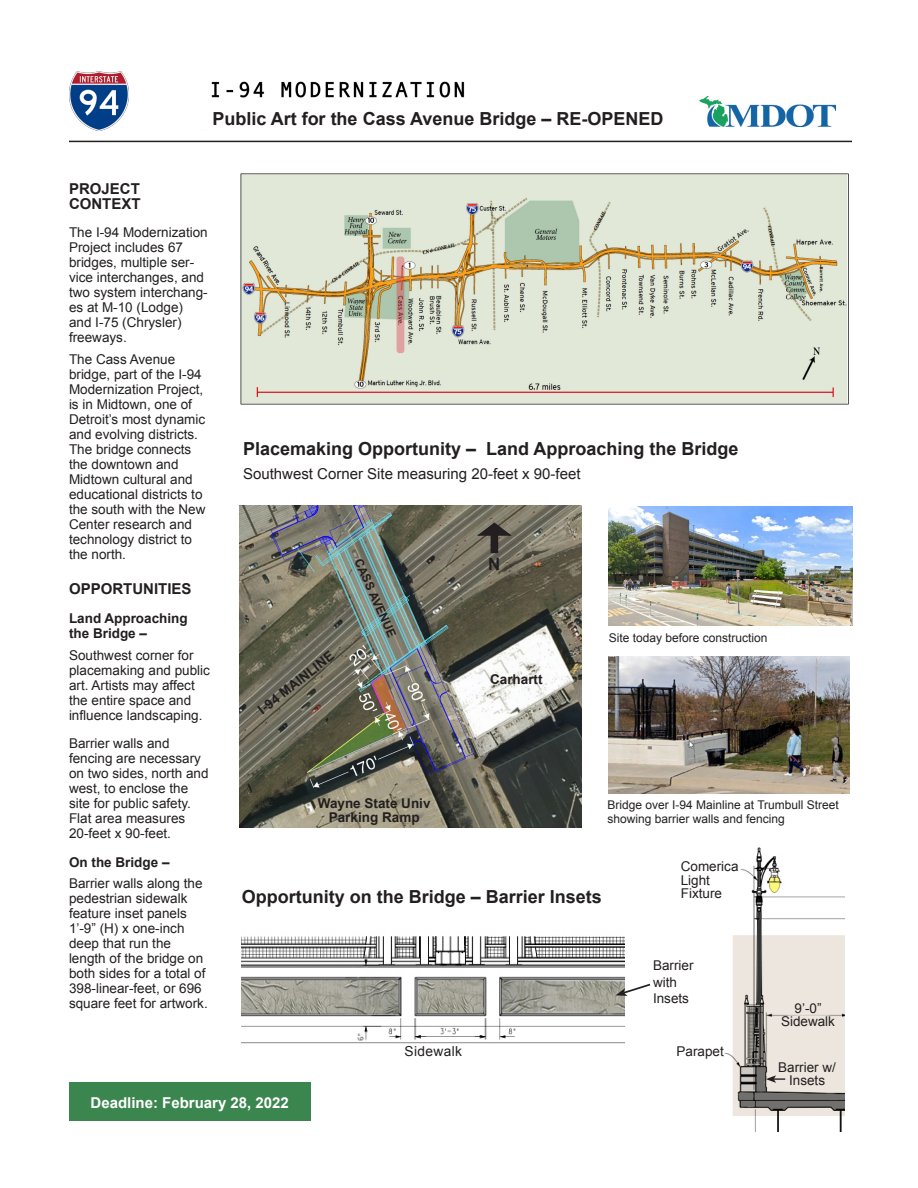
<style>
.page{position:relative;width:918px;height:1188px;background:#fff}
.page>*{position:absolute;margin:0;border:0;box-sizing:border-box;transform-origin:0 0}
.t1{font:700 18px "Arial";color:#231f20}
.t2{font:700 16.8px "Arial";color:#231f20}
.t3{font:15px "Arial";color:#231f20}
.t4{font:700 15px/15px "Arial";color:#231f20}
.t5{font:700 15px "Arial";color:#fff}
.t6{font:13.8px "Arial";letter-spacing:.025em;color:#231f20}
.t7{font:13.5px/15px "Arial";color:#231f20}
.t8{font:700 13.5px/15px "Arial";color:#231f20}
.t9{font:12px/14.4px "Arial";color:#231f20}
.t10{font:700 12px "Arial";color:#231f20}
</style>
<div class="page">
<hr style="left:69px;top:141px;width:783px;height:1px;background:#231f20">
<div style="left:69px;top:1082px;width:241px;height:38px;background:#3b864e"></div>
<img style="left:211px;top:81px;width:254px;height:17px">
<img style="left:69px;top:71px;width:60px;height:60px">
<img style="left:699px;top:96px;width:136px;height:30px">
<img style="left:240px;top:173px;width:609px;height:232px">
<img style="left:724px;top:847px;width:121px;height:285px">
<svg style="left:766px;top:1075px;width:19px;height:8px"></svg>
<img style="left:242px;top:936px;width:383px;height:108px">
<svg style="left:616px;top:982px;width:35px;height:14px"></svg>
<img style="left:240px;top:505px;width:342px;height:323px">
<img style="left:608px;top:657px;width:242px;height:137px">
<img style="left:608px;top:506px;width:245px;height:119px">
<svg style="left:476px;top:522px;width:36px;height:14px"></svg>
<div style="left:491px;top:526px;width:7px;height:27px;background:#231f20"></div>
<p class="t1" style="left:212px;top:107px;width:453px">Public Art for the Cass Avenue Bridge – RE-OPENED</p>
<p class="t4" style="left:69px;top:182px;width:73px">PROJECT<br>CONTEXT</p>
<p class="t7" style="left:69px;top:225px;width:140px">The I-94 Modernization<br>Project includes 67 bridges, multiple ser&shy;vice interchanges, and two system interchang&shy;es at M-10 (Lodge) and I-75 (Chrysler) freeways.</p>
<p class="t7" style="left:69px;top:352px;width:138px">The Cass Avenue bridge, part of the I-94<br>Modernization Project, is in Midtown, one of<br>Detroit’s most dynamic and evolving districts.<br>The bridge connects the downtown and<br>Midtown cultural and educational districts to the south with the New<br>Center research and technology district to the north.</p>
<p class="t4" style="left:69px;top:582px;width:124px">OPPORTUNITIES</p>
<p class="t8" style="left:69px;top:611px;width:120px">Land Approaching the Bridge –</p>
<p class="t7" style="left:69px;top:648px;width:143px">Southwest corner for placemaking and public art. Artists may affect the entire space and influence landscaping.</p>
<p class="t7" style="left:69px;top:736px;width:141px">Barrier walls and fencing are necessary on two sides, north and west, to enclose the site for public safety.<br>Flat area measures<br>20-feet x 90-feet.</p>
<p class="t8" style="left:69px;top:855px;width:102px">On the Bridge –</p>
<p class="t7" style="left:69px;top:876px;width:140px">Barrier walls along the pedestrian sidewalk feature inset panels<br>1’-9” (H) x one-inch deep that run the length of the bridge on both sides for a total of<br>398-linear-feet, or 696 square feet for artwork.</p>
<p class="t1" style="left:243px;top:437px;width:497px">Placemaking Opportunity – Land Approaching the Bridge</p>
<p class="t3" style="left:243px;top:464px;width:339px">Southwest Corner Site measuring 20-feet x 90-feet</p>
<p class="t8" style="left:255px;top:705px;width:94px;rotate:-38deg">I-94 MAINLINE</p>
<p class="t10" style="left:365px;top:556px;width:87px;rotate:66deg">CASS AVENUE</p>
<p class="t8" style="left:318px;top:797px;width:114px;line-height:14.2px;text-align:center">Wayne State Univ<br>Parking Ramp</p>
<p class="t2" style="left:488px;top:553px;width:14px">N</p>
<p class="t8" style="left:490px;top:672px;width:54px">Carhartt</p>
<p class="t9" style="left:609px;top:630px;width:160px">Site today before construction</p>
<p class="t9" style="left:608px;top:798px;width:233px">Bridge over I-94 Mainline at Trumbull Street showing barrier walls and fencing</p>
<p class="t1" style="left:242px;top:885px;width:362px">Opportunity on the Bridge – Barrier Insets</p>
<p class="t6" style="left:405px;top:1042px;width:59px">Sidewalk</p>
<p class="t7" style="left:681px;top:860px;width:59px;line-height:13.5px">Comerica<br>Light<br>Fixture</p>
<p class="t7" style="left:653px;top:958px;width:42px">Barrier</p>
<p class="t7" style="left:653px;top:974px;width:38px;line-height:16.2px">with<br>Insets</p>
<p class="t7" style="left:677px;top:1044px;width:49px">Parapet</p>
<p class="t7" style="left:795px;top:1001px;width:28px">9’-0”</p>
<p class="t7" style="left:781px;top:1014px;width:56px">Sidewalk</p>
<p class="t7" style="left:778px;top:1061px;width:59px;line-height:12.9px;text-align:center">Barrier w/<br>Insets</p>
<p class="t5" style="left:91px;top:1093px;width:200px">Deadline: February 28, 2022</p>
</div>
